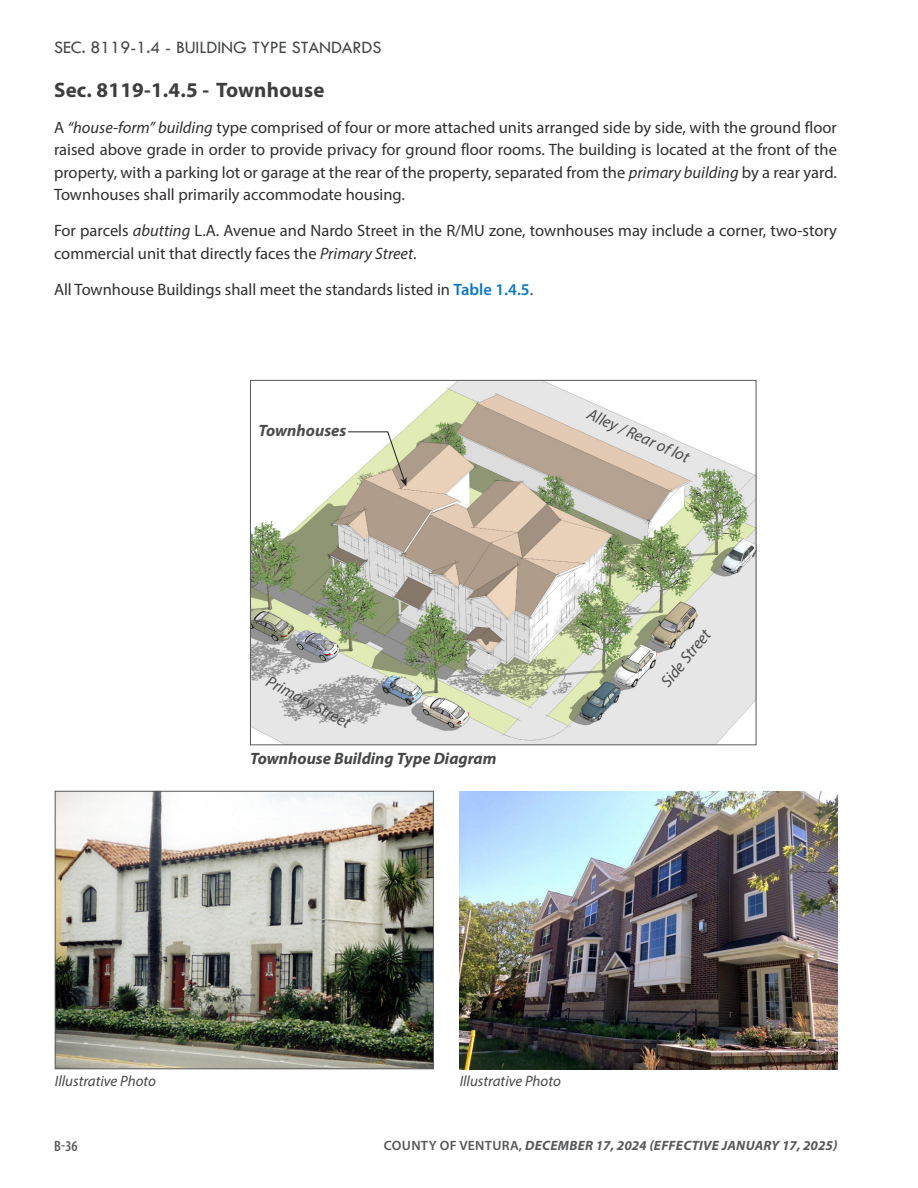
<style>
.page{position:relative;width:918px;height:1188px;background:#fff}
.page>*{position:absolute;margin:0;border:0;box-sizing:border-box;transform-origin:0 0}
.t1{font:700 21px "Myriad Pro";letter-spacing:.01em;color:#3e3e3f}
.header_text__left{font:18px "Tw Cen";color:#464748}
._2B_-_Pararaph_Body_Text{font:16.5px/22.5px "Myriad Pro";color:#312f30;text-align:justify}
.t2{font:italic 16.5px "Myriad Pro";color:#4b4c4d}
.Captions{font:italic 700 16.5px "Myriad Pro";color:#464748}
.TABLE_-_callouts{font:italic 700 16.5px "Myriad Pro";color:#4b4c4d}
.Captions-2{font:italic 15px "Myriad Pro";color:#464748}
.t3{font:600 condensed 15px "Myriad Pro";color:#57585a}
.t4{font:italic 700 13.5px "Myriad Pro";letter-spacing:.02em;color:#57585a}
.s1{font-style:italic}
.s2{font-weight:600;color:#0d77c3}
.s3{font-weight:600;font-style:normal}
</style>
<div class="page">
<img style="left:252px;top:382px;width:502px;height:361px">
<img style="left:57px;top:793px;width:375px;height:274px">
<div style="left:55px;top:791px;width:379px;height:278px;border:1px solid #57585a"></div>
<svg style="left:348px;top:431px;width:59px;height:56px"></svg>
<img style="left:459px;top:791px;width:379px;height:278px">
<p class="header_text__left" style="left:54px;top:36px;width:329px">SEC. 8119-1.4 - BUILDING TYPE STANDARDS</p>
<p class="t1" style="left:54px;top:76px;width:272px">Sec. 8119-1.4.5 - Townhouse</p>
<p class="_2B_-_Pararaph_Body_Text" style="left:54px;top:116px;width:785px">A <span class="s1">“house-form” building</span> type comprised of four or more attached units arranged side by side, with the ground floor raised above grade in order to provide privacy for ground floor rooms. The building is located at the front of the property, with a parking lot or garage at the rear of the property, separated from the <span class="s1">primary building</span> by a rear yard.<br>Townhouses shall primarily accommodate housing.</p>
<p class="_2B_-_Pararaph_Body_Text" style="left:54px;top:219px;width:785px">For parcels <span class="s1">abutting</span> L.A. Avenue and Nardo Street in the R/MU zone, townhouses may include a corner, two-story commercial unit that directly faces the <span class="s1">Primary Street</span>.</p>
<p class="_2B_-_Pararaph_Body_Text" style="left:54px;top:278px;width:481px">All Townhouse Buildings shall meet the standards listed in <span class="s2">Table 1.4.5</span>.</p>
<p class="TABLE_-_callouts" style="left:259px;top:420px;width:89px">Townhouses</p>
<p class="t2" style="left:272px;top:671px;width:95px;rotate:28deg">Primary Street</p>
<p class="Captions" style="left:250px;top:748px;width:248px">Townhouse Building Type Diagram</p>
<p class="t2" style="left:592px;top:404px;width:111px;rotate:24deg">Alley / Rear of lot</p>
<p class="t2" style="left:656px;top:678px;width:70px;rotate:-51deg">Side Street</p>
<p class="Captions-2" style="left:55px;top:1072px;width:103px">Illustrative Photo</p>
<p class="Captions-2" style="left:460px;top:1072px;width:103px">Illustrative Photo</p>
<p class="t3" style="left:54px;top:1137px;width:25px">B-36</p>
<p class="t4" style="left:384px;top:1137px;width:455px"><span class="s3">COUNTY OF VENTURA,</span> DECEMBER 17, 2024 (EFFECTIVE JANUARY 17, 2025)</p>
</div>
